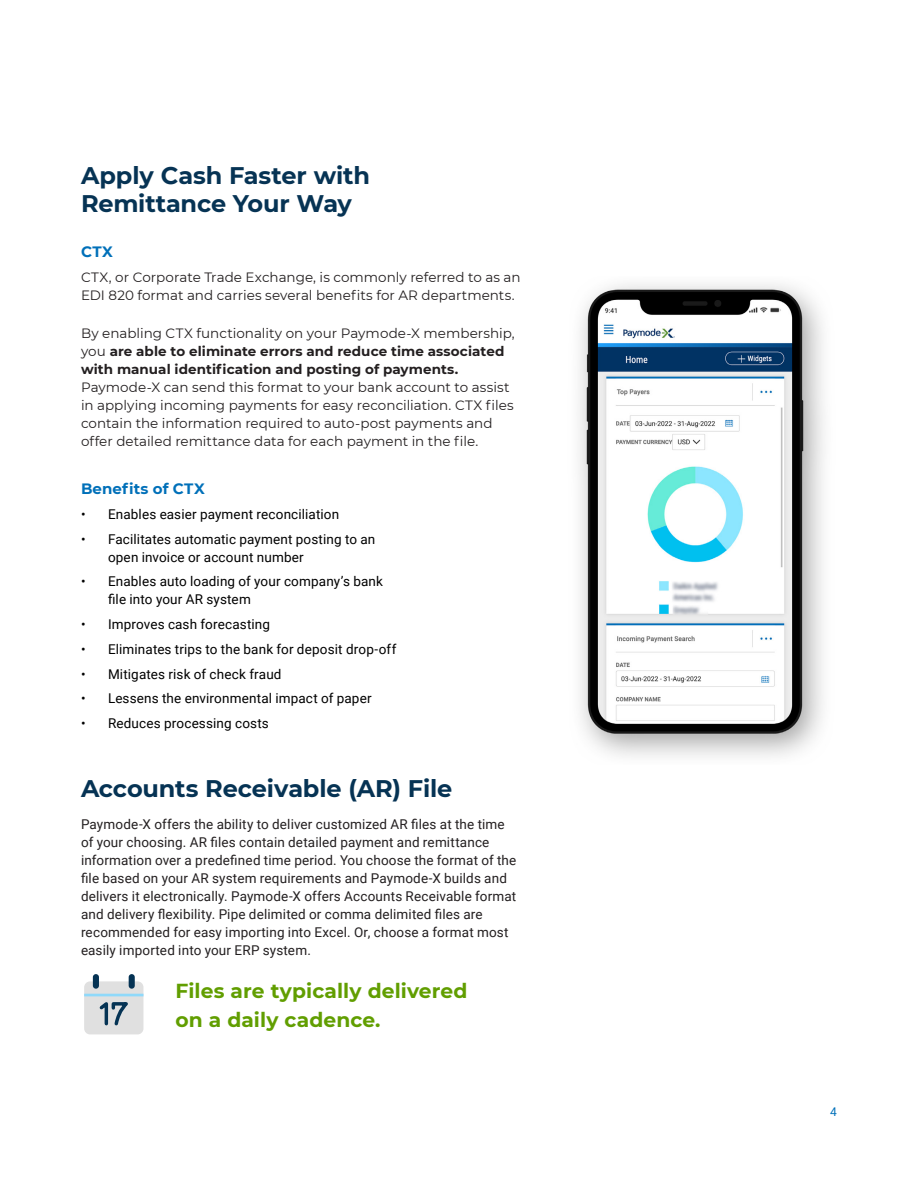
<style>
.page{position:relative;width:918px;height:1188px;background:#fff}
.page>*{position:absolute;margin:0;border:0;box-sizing:border-box;transform-origin:0 0}
.t1{font:700 24px/28.8px "Montserrat";letter-spacing:-.005em;color:#063354}
.t2{font:700 20.25px/28.3px "Montserrat";letter-spacing:.005em;color:#619e00}
.t3{font:700 15px "Montserrat";letter-spacing:.015em;color:#0070b9}
.t4{font:13.5px/18px "Roboto";letter-spacing:.01em;color:#231f20}
.t5{font:13.5px/18px "Montserrat";color:#231f20}
.t6{font:13.5px/18px "Roboto";letter-spacing:.01em;color:#000}
.t7{font:700 13.5px/18px "Montserrat";letter-spacing:.005em;color:#231f20}
.t8{font:12px "Roboto";color:#0070b9}
.s1{font-weight:400}
</style>
<div class="page">
<img style="left:579px;top:284px;width:245px;height:473px">
<div style="left:84px;top:981px;width:59px;height:53px;background:#e0e0e0;border-radius:6px"></div>
<hr style="left:84px;top:994px;width:59px;height:2px;background:#8fd9fa">
<div style="left:93px;top:974px;width:6px;height:15px;background:#053354;border-radius:3px"></div>
<div style="left:129px;top:974px;width:6px;height:15px;background:#053354;border-radius:3px"></div>
<svg style="left:99px;top:1002px;width:29px;height:24px"></svg>
<h2 class="t1" style="left:81px;top:160px;width:290px">Apply Cash Faster with<br>Remittance Your Way</h2>
<h3 class="t3" style="left:81px;top:241px;width:33px">CTX</h3>
<p class="t5" style="left:81px;top:268px;width:441px">CTX, or Corporate Trade Exchange, is commonly referred to as an<br>EDI 820 format and carries several benefits for AR departments.</p>
<p class="t7" style="left:81px;top:324px;width:435px"><span class="s1">By enabling CTX functionality on your Paymode-X membership, you</span> are able to eliminate errors and reduce time associated with manual identification and posting of payments.</p>
<p class="t5" style="left:81px;top:378px;width:434px">Paymode-X can send this format to your bank account to assist in applying incoming payments for easy reconciliation. CTX files contain the information required to auto-post payments and offer detailed remittance data for each payment in the file.</p>
<h3 class="t3" style="left:81px;top:478px;width:125px">Benefits of CTX</h3>
<p class="t6" style="left:81px;top:504px;width:260px">• Enables easier payment reconciliation</p>
<p class="t6" style="left:108px;top:529px;width:269px;text-indent:-27px">• Facilitates automatic payment posting to an open invoice or account number</p>
<p class="t6" style="left:108px;top:572px;width:277px;text-indent:-27px">• Enables auto loading of your company’s bank file into your AR system</p>
<p class="t6" style="left:81px;top:615px;width:191px">• Improves cash forecasting</p>
<p class="t6" style="left:81px;top:639px;width:317px">• Eliminates trips to the bank for deposit drop-off</p>
<p class="t6" style="left:81px;top:664px;width:202px">• Mitigates risk of check fraud</p>
<p class="t6" style="left:81px;top:689px;width:292px">• Lessens the environmental impact of paper</p>
<p class="t6" style="left:81px;top:714px;width:189px">• Reduces processing costs</p>
<h2 class="t1" style="left:81px;top:773px;width:373px">Accounts Receivable (AR) File</h2>
<p class="t4" style="left:81px;top:815px;width:437px">Paymode-X offers the ability to deliver customized AR files at the time of your choosing. AR files contain detailed payment and remittance information over a predefined time period. You choose the format of the file based on your AR system requirements and Paymode-X builds and delivers it electronically. Paymode-X offers Accounts Receivable format and delivery flexibility. Pipe delimited or comma delimited files are recommended for easy importing into Excel. Or, choose a format most easily imported into your ERP system.</p>
<p class="t2" style="left:175px;top:976px;width:294px">Files are typically delivered on a daily cadence.</p>
<p class="t8" style="left:830px;top:1103px;width:8px">4</p>
</div>
